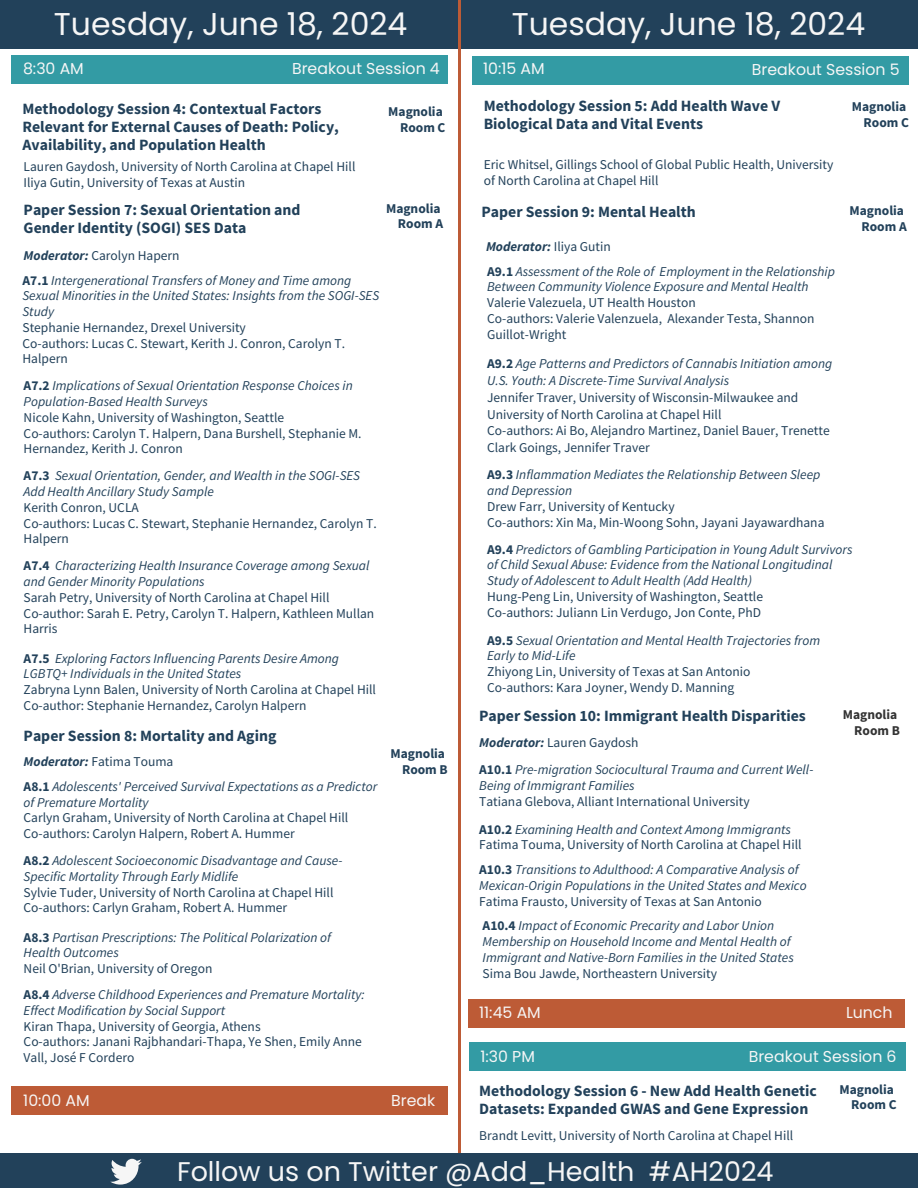
<style>
.page{position:relative;width:918px;height:1188px;background:#fff}
.page>*{position:absolute;margin:0;border:0;box-sizing:border-box;transform-origin:0 0}
.t1{font:31.5px "Poppins";color:#f6f6f6}
.t2{font:27px "Poppins";color:#f6f6f6}
.t3{font:700 15.75px/18px "Source Sans Pro";color:#22415a}
.t4{font:15.75px "Poppins";color:#f6f6f6}
.t5{font:13.5px/15.8px "Source Sans Pro";color:#22415a}
.t6{font:italic 13.5px/15.8px "Source Sans Pro";color:#22415a}
.t7{font:700 13.5px/15.8px "Source Sans Pro";color:#22415a;text-align:right}
.t8{font:700 13.5px/15.8px "Source Sans Pro";color:#333;text-align:right}
.s1{font-weight:700}
.s2{font-style:normal}
.s3{font-weight:700;font-style:normal}
.s4{font-style:italic}
</style>
<div class="page">
<div style="left:0;top:0;width:459px;height:48px;background:#22415a"></div>
<div style="left:460px;top:0;width:458px;height:48px;background:#22415a"></div>
<div style="left:468px;top:999px;width:437px;height:28px;background:#bd5b36"></div>
<div style="left:11px;top:55px;width:437px;height:28px;background:#339ba4"></div>
<hr style="left:458px;top:0;width:2px;height:1154px;background:#bd5b36">
<div style="left:11px;top:1087px;width:437px;height:28px;background:#bd5b36"></div>
<div style="left:473px;top:56px;width:436px;height:28px;background:#339ba4"></div>
<div style="left:0;top:1153px;width:918px;height:35px;background:#22415a"></div>
<svg style="left:110px;top:1159px;width:32px;height:26px"></svg>
<div style="left:469px;top:1043px;width:437px;height:28px;background:#339ba4"></div>
<h1 class="t1" style="left:54px;top:6px;width:355px">Tuesday, June 18, 2024</h1>
<h1 class="t1" style="left:512px;top:6px;width:355px">Tuesday, June 18, 2024</h1>
<p class="t4" style="left:23px;top:60px;width:62px">8:30 AM</p>
<p class="t4" style="left:292px;top:60px;width:149px">Breakout Session 4</p>
<p class="t3" style="left:22px;top:99px;width:318px">Methodology Session 4: Contextual Factors<br>Relevant for External Causes of Death: Policy,<br>Availability, and Population Health</p>
<p class="t5" style="left:24px;top:159px;width:333px">Lauren Gaydosh, University of North Carolina at Chapel Hill<br>Iliya Gutin, University of Texas at Austin</p>
<p class="t7" style="left:388px;top:103px;width:59px">Magnolia<br>Room C</p>
<p class="t7" style="left:386px;top:200px;width:59px">Magnolia<br>Room A</p>
<p class="t3" style="left:24px;top:200px;width:279px">Paper Session 7: Sexual Orientation and<br>Gender Identity (SOGI) SES Data</p>
<p class="t6" style="left:23px;top:243px;width:330px;line-height:24.8px"><span class="s1">Moderator:</span> <span class="s2">Carolyn Hapern<br></span><span class="s3">A7.1</span> Intergenerational Transfers of Money and Time among</p>
<p class="t6" style="left:23px;top:288px;width:358px">Sexual Minorities in the United States: Insights from the SOGI-SES<br>Study</p>
<p class="t5" style="left:23px;top:319px;width:324px">Stephanie Hernandez, Drexel University<br>Co-authors: Lucas C. Stewart, Kerith J. Conron, Carolyn T.<br>Halpern</p>
<p class="t6" style="left:24px;top:378px;width:331px"><span class="s3">A7.2</span> Implications of Sexual Orientation Response Choices in<br>Population-Based Health Surveys</p>
<p class="t5" style="left:24px;top:409px;width:339px">Nicole Kahn, University of Washington, Seattle<br>Co-authors: Carolyn T. Halpern, Dana Burshell, Stephanie M.<br>Hernandez, Kerith J. Conron</p>
<p class="t6" style="left:24px;top:468px;width:338px"><span class="s3">A7.3</span> Sexual Orientation, Gender, and Wealth in the SOGI-SES<br>Add Health Ancillary Study Sample</p>
<p class="t5" style="left:24px;top:499px;width:355px">Kerith Conron, UCLA<br>Co-authors: Lucas C. Stewart, Stephanie Hernandez, Carolyn T.<br>Halpern</p>
<p class="t6" style="left:24px;top:558px;width:347px"><span class="s3">A7.4</span> Characterizing Health Insurance Coverage among Sexual and Gender Minority Populations</p>
<p class="t5" style="left:24px;top:589px;width:352px">Sarah Petry, University of North Carolina at Chapel Hill<br>Co-author: Sarah E. Petry, Carolyn T. Halpern, Kathleen Mullan<br>Harris</p>
<p class="t6" style="left:24px;top:650px;width:317px"><span class="s3">A7.5</span> Exploring Factors Influencing Parents Desire Among<br>LGBTQ+ Individuals in the United States</p>
<p class="t5" style="left:24px;top:682px;width:354px">Zabryna Lynn Balen, University of North Carolina at Chapel Hill<br>Co-author: Stephanie Hernandez, Carolyn Halpern</p>
<p class="t3" style="left:24px;top:727px;width:254px">Paper Session 8: Mortality and Aging</p>
<p class="t6" style="left:24px;top:749px;width:355px;line-height:24.8px"><span class="s1">Moderator:</span> <span class="s2">Fatima Touma<br></span><span class="s3">A8.1</span> Adolescents' Perceived Survival Expectations as a Predictor</p>
<p class="t6" style="left:24px;top:794px;width:127px">of Premature Mortality</p>
<p class="t5" style="left:24px;top:810px;width:326px">Carlyn Graham, University of North Carolina at Chapel Hill<br>Co-authors: Carolyn Halpern, Robert A. Hummer</p>
<p class="t6" style="left:24px;top:853px;width:320px"><span class="s3">A8.2</span> Adolescent Socioeconomic Disadvantage and Cause-<br>Specific Mortality Through Early Midlife</p>
<p class="t5" style="left:24px;top:884px;width:311px">Sylvie Tuder, University of North Carolina at Chapel Hill<br>Co-authors: Carlyn Graham, Robert A. Hummer</p>
<p class="t6" style="left:24px;top:929px;width:309px"><span class="s3">A8.3</span> Partisan Prescriptions: The Political Polarization of<br>Health Outcomes</p>
<p class="t5" style="left:24px;top:961px;width:190px">Neil O'Brian, University of Oregon</p>
<p class="t6" style="left:24px;top:987px;width:343px"><span class="s3">A8.4</span> Adverse Childhood Experiences and Premature Mortality:<br>Effect Modification by Social Support</p>
<p class="t5" style="left:24px;top:1018px;width:340px">Kiran Thapa, University of Georgia, Athens<br>Co-authors: Janani Rajbhandari-Thapa, Ye Shen, Emily Anne<br>Vall, José F Cordero</p>
<p class="t7" style="left:391px;top:746px;width:59px">Magnolia<br>Room B</p>
<p class="t4" style="left:23px;top:1091px;width:68px">10:00 AM</p>
<p class="t4" style="left:391px;top:1091px;width:46px">Break</p>
<p class="t4" style="left:483px;top:60px;width:63px">10:15 AM</p>
<p class="t4" style="left:752px;top:61px;width:149px">Breakout Session 5</p>
<p class="t7" style="left:852px;top:99px;width:59px">Magnolia<br>Room C</p>
<p class="t3" style="left:484px;top:97px;width:298px">Methodology Session 5: Add Health Wave V<br>Biological Data and Vital Events</p>
<p class="t5" style="left:484px;top:156px;width:351px">Eric Whitsel, Gillings School of Global Public Health, University of North Carolina at Chapel Hill</p>
<p class="t3" style="left:482px;top:203px;width:216px">Paper Session 9: Mental Health</p>
<p class="t6" style="left:486px;top:234px;width:351px;line-height:24.8px"><span class="s1">Moderator:</span> <span class="s2">Iliya Gutin<br></span><span class="s3">A9.1</span> Assessment of the Role of Employment in the Relationship</p>
<p class="t6" style="left:487px;top:279px;width:323px">Between Community Violence Exposure and Mental Health</p>
<p class="t5" style="left:487px;top:295px;width:329px">Valerie Valezuela, UT Health Houston<br>Co-authors: Valerie Valenzuela, Alexander Testa, Shannon<br>Guillot-Wright</p>
<p class="t6" style="left:487px;top:355px;width:347px;line-height:16.8px"><span class="s3">A9.2</span> Age Patterns and Predictors of Cannabis Initiation among<br>U.S. Youth: A Discrete-Time Survival Analysis</p>
<p class="t5" style="left:487px;top:389px;width:344px;line-height:16.8px">Jennifer Traver, University of Wisconsin-Milwaukee and University of North Carolina at Chapel Hill<br>Co-authors: Ai Bo, Alejandro Martinez, Daniel Bauer, Trenette Clark Goings, Jennifer Traver</p>
<p class="t7" style="left:850px;top:202px;width:59px">Magnolia<br>Room A</p>
<p class="t6" style="left:487px;top:467px;width:335px"><span class="s3">A9.3</span> Inflammation Mediates the Relationship Between Sleep and Depression</p>
<p class="t5" style="left:487px;top:498px;width:339px">Drew Farr, University of Kentucky<br>Co-authors: Xin Ma, Min-Woong Sohn, Jayani Jayawardhana</p>
<p class="t6" style="left:487px;top:541px;width:367px"><span class="s3">A9.4</span> Predictors of Gambling Participation in Young Adult Survivors of Child Sexual Abuse: Evidence from the National Longitudinal<br>Study of Adolescent to Adult Health (Add Health)</p>
<p class="t5" style="left:487px;top:588px;width:277px">Hung-Peng Lin, University of Washington, Seattle<br>Co-authors: Juliann Lin Verdugo, Jon Conte, PhD</p>
<p class="t6" style="left:487px;top:632px;width:335px"><span class="s3">A9.5</span> Sexual Orientation and Mental Health Trajectories from<br>Early to Mid-Life</p>
<p class="t5" style="left:487px;top:664px;width:265px">Zhiyong Lin, University of Texas at San Antonio<br>Co-authors: Kara Joyner, Wendy D. Manning</p>
<p class="t3" style="left:479px;top:707px;width:328px">Paper Session 10: Immigrant Health Disparities</p>
<p class="t6" style="left:479px;top:729px;width:336px;line-height:27px"><span class="s1">Moderator:</span> <span class="s2">Lauren Gaydosh<br></span><span class="s3">A10.1</span> Pre-migration Sociocultural Trauma and Current Well-</p>
<p class="t6" style="left:479px;top:777px;width:157px">Being of Immigrant Families</p>
<p class="t5" style="left:479px;top:787px;width:313px;line-height:28.2px">Tatiana Glebova, Alliant International University<br><span class="s1">A10.2</span> <span class="s4">Examining Health and Context Among Immigrants</span></p>
<p class="t5" style="left:479px;top:832px;width:324px;line-height:24.8px">Fatima Touma, University of North Carolina at Chapel Hill<br><span class="s1">A10.3</span> <span class="s4">Transitions to Adulthood: A Comparative Analysis of</span></p>
<p class="t6" style="left:479px;top:877px;width:329px">Mexican-Origin Populations in the United States and Mexico</p>
<p class="t5" style="left:479px;top:889px;width:297px;line-height:24.8px">Fatima Frausto, University of Texas at San Antonio<br><span class="s1">A10.4</span> <span class="s4">Impact of Economic Precarity and Labor Union</span></p>
<p class="t6" style="left:483px;top:934px;width:313px">Membership on Household Income and Mental Health of<br>Immigrant and Native-Born Families in the United States</p>
<p class="t5" style="left:483px;top:965px;width:236px">Sima Bou Jawde, Northeastern University</p>
<p class="t8" style="left:843px;top:706px;width:59px">Magnolia<br>Room B</p>
<p class="t4" style="left:479px;top:1003px;width:63px">11:45 AM</p>
<p class="t4" style="left:846px;top:1003px;width:48px">Lunch</p>
<p class="t4" style="left:480px;top:1047px;width:56px">1:30 PM</p>
<p class="t4" style="left:749px;top:1047px;width:149px">Breakout Session 6</p>
<p class="t7" style="left:839px;top:1081px;width:59px">Magnolia<br>Room C</p>
<p class="t3" style="left:479px;top:1081px;width:339px">Methodology Session 6 - New Add Health Genetic<br>Datasets: Expanded GWAS and Gene Expression</p>
<p class="t5" style="left:479px;top:1127px;width:316px">Brandt Levitt, University of North Carolina at Chapel Hill</p>
<h2 class="t2" style="left:177px;top:1156px;width:598px">Follow us on Twitter @Add_Health #AH2024</h2>
</div>
